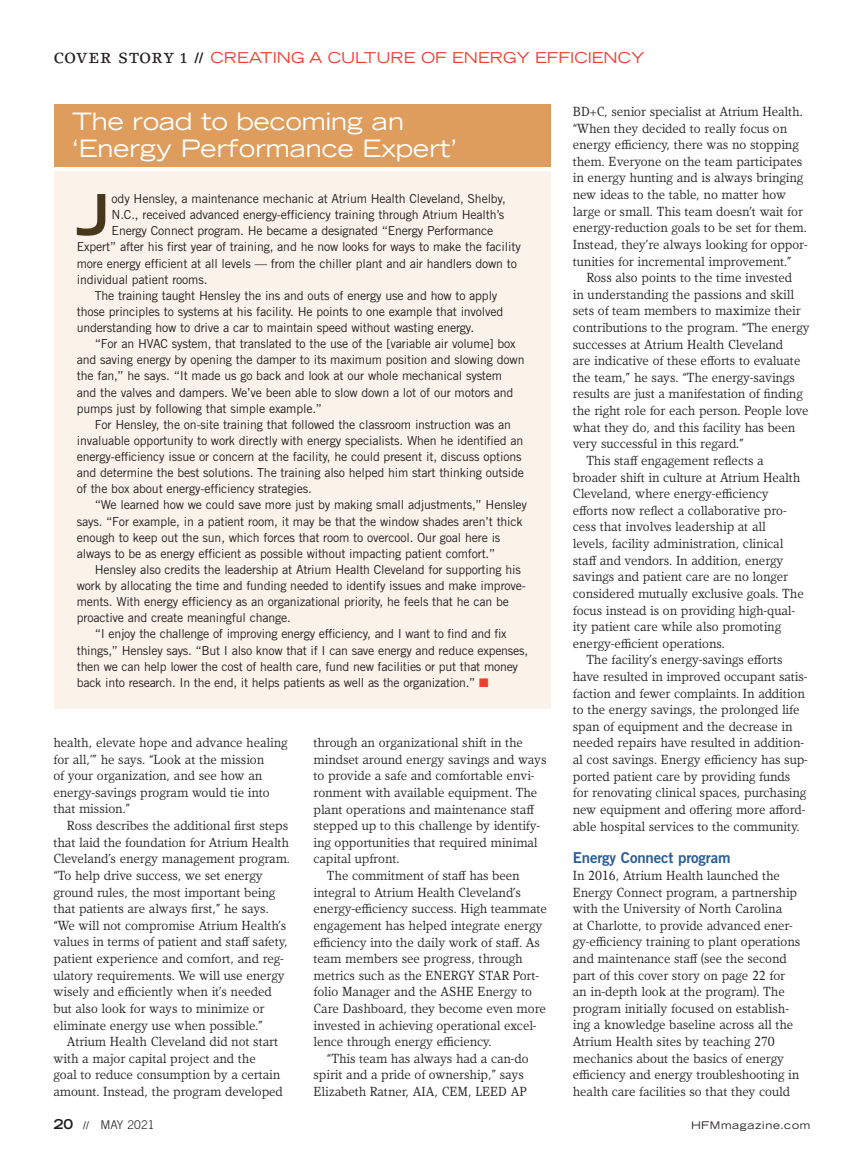
<style>
.page{position:relative;width:864px;height:1161px;background:#fff}
.page>*{position:absolute;margin:0;border:0;box-sizing:border-box;transform-origin:0 0}
.SIDE_dropcap{font:700 expanded 56.7px "Trade Gothic LT Std";color:#47371b}
.SIDE_head{font:expanded 24px/27px "Trade Gothic LT Std";color:#fff}
.INT_side_body{font:expanded 15px "Trade Gothic LT Std";color:#ef3e2e}
.subhead{font:15px "Trade Gothic LT Std Bd 2";letter-spacing:-.01em;color:#2c5c92}
.body_no_indent{font:13.5px/16.6px "Kandal";color:#231f20}
.SIDE_body{font:12.3px/16px "Trade Gothic LT Std";letter-spacing:-.015em;color:#231f20}
.SIDE_dropcap-2{font:12.3px "Trade Gothic LT Std";letter-spacing:-.015em;color:#231f20}
.t1{font:300 12px "Trade Gothic LT Std";letter-spacing:.01em;color:#231f20}
.t2{font:expanded 10.5px "Trade Gothic LT Std";letter-spacing:.06em;color:#231f20}
.s1{font-family:"Lino Letter Std";font-weight:500;font-stretch:normal;font-size:14.4px;color:#231f20}
.s2{font-family:"Trade Gothic LT Std Bd Cn 20";font-stretch:normal;font-size:14.4px;color:#231f20}
.s3{color:#ef3e2e}
.s4{font-weight:700;font-stretch:expanded;font-size:13.5px}
.s5{font-weight:400;font-stretch:expanded;font-size:10.5px}
</style>
<div class="page">
<div style="left:54px;top:172px;width:497px;height:537px;background:#fbf3ea"></div>
<div style="left:54px;top:104px;width:497px;height:62px;background:#de9d5c"></div>
<p class="INT_side_body" style="left:54px;top:48px;width:592px"><span class="s1">COVER STORY 1</span> <span class="s2">//</span> CREATING A CULTURE OF ENERGY EFFICIENCY</p>
<p class="SIDE_head" style="left:72px;top:108px;width:387px">The road to becoming an ‘Energy Performance Expert’</p>
<p class="SIDE_dropcap" style="left:76px;top:178px;width:36px">J</p>
<p class="SIDE_dropcap-2" style="left:112px;top:191px;width:396px">ody Hensley, a maintenance mechanic at Atrium Health Cleveland, Shelby,</p>
<p class="SIDE_dropcap-2" style="left:112px;top:207px;width:394px">N.C., received advanced energy-efficiency training through Atrium Health’s</p>
<p class="SIDE_dropcap-2" style="left:112px;top:223px;width:383px">Energy Connect program. He became a designated “Energy Performance</p>
<p class="SIDE_dropcap-2" style="left:77px;top:240px;width:446px">Expert” after his first year of training, and he now looks for ways to make the facility</p>
<p class="SIDE_dropcap-2" style="left:77px;top:256px;width:442px">more energy efficient at all levels — from the chiller plant and air handlers down to</p>
<p class="SIDE_dropcap-2" style="left:77px;top:272px;width:132px">individual patient rooms.</p>
<p class="SIDE_body" style="left:77px;top:287px;width:428px;text-indent:18px">The training taught Hensley the ins and outs of energy use and how to apply those principles to systems at his facility. He points to one example that involved understanding how to drive a car to maintain speed without wasting energy.</p>
<p class="SIDE_body" style="left:77px;top:336px;width:449px;text-indent:18px">“For an HVAC system, that translated to the use of the [variable air volume] box and saving energy by opening the damper to its maximum position and slowing down the fan,” he says. “It made us go back and look at our whole mechanical system and the valves and dampers. We’ve been able to slow down a lot of our motors and pumps just by following that simple example.”</p>
<p class="SIDE_body" style="left:77px;top:416px;width:449px;text-indent:18px">For Hensley, the on-site training that followed the classroom instruction was an invaluable opportunity to work directly with energy specialists. When he identified an energy-efficiency issue or concern at the facility, he could present it, discuss options and determine the best solutions. The training also helped him start thinking outside of the box about energy-efficiency strategies.</p>
<p class="SIDE_body" style="left:77px;top:497px;width:452px;text-indent:18px">“We learned how we could save more just by making small adjustments,” Hensley says. “For example, in a patient room, it may be that the window shades aren’t thick enough to keep out the sun, which forces that room to overcool. Our goal here is always to be as energy efficient as possible without impacting patient comfort.”</p>
<p class="SIDE_body" style="left:77px;top:561px;width:451px;text-indent:18px">Hensley also credits the leadership at Atrium Health Cleveland for supporting his work by allocating the time and funding needed to identify issues and make improve&shy;ments. With energy efficiency as an organizational priority, he feels that he can be proactive and create meaningful change.</p>
<p class="SIDE_body" style="left:77px;top:626px;width:453px;text-indent:18px">“I enjoy the challenge of improving energy efficiency, and I want to find and fix things,” Hensley says. “But I also know that if I can save energy and reduce expenses, then we can help lower the cost of health care, fund new facilities or put that money back into research. In the end, it helps patients as well as the organization.” <span class="s3">■</span></p>
<p class="body_no_indent" style="left:53px;top:734px;width:236px">health, elevate hope and advance healing for all,’” he says. “Look at the mission<br>of your organization, and see how an energy-savings program would tie into that mission.”</p>
<p class="body_no_indent" style="left:53px;top:817px;width:238px;text-indent:14px">Ross describes the additional first steps that laid the foundation for Atrium Health Cleveland’s energy management program. “To help drive success, we set energy ground rules, the most important being that patients are always first,” he says. “We will not compromise Atrium Health’s values in terms of patient and staff safety, patient experience and comfort, and reg&shy;ulatory requirements. We will use energy wisely and efficiently when it’s needed but also look for ways to minimize or eliminate energy use when possible.”</p>
<p class="body_no_indent" style="left:53px;top:1033px;width:231px;text-indent:14px">Atrium Health Cleveland did not start with a major capital project and the<br>goal to reduce consumption by a certain amount. Instead, the program developed</p>
<p class="body_no_indent" style="left:313px;top:734px;width:235px">through an organizational shift in the mindset around energy savings and ways to provide a safe and comfortable envi&shy;ronment with available equipment. The plant operations and maintenance staff stepped up to this challenge by identify&shy;ing opportunities that required minimal capital upfront.</p>
<p class="body_no_indent" style="left:313px;top:867px;width:235px;text-indent:14px">The commitment of staff has been integral to Atrium Health Cleveland’s energy-efficiency success. High teammate engagement has helped integrate energy efficiency into the daily work of staff. As team members see progress, through metrics such as the ENERGY STAR Port&shy;folio Manager and the ASHE Energy to Care Dashboard, they become even more invested in achieving operational excel&shy;lence through energy efficiency.</p>
<p class="body_no_indent" style="left:313px;top:1050px;width:217px;text-indent:14px">“This team has always had a can-do spirit and a pride of ownership,” says<br>Elizabeth Ratner, AIA, CEM, LEED AP</p>
<p class="body_no_indent" style="left:573px;top:103px;width:236px">BD+C, senior specialist at Atrium Health. “When they decided to really focus on energy efficiency, there was no stopping them. Everyone on the team participates in energy hunting and is always bringing new ideas to the table, no matter how large or small. This team doesn’t wait for energy-reduction goals to be set for them.<br>Instead, they’re always looking for oppor&shy;tunities for incremental improvement.”</p>
<p class="body_no_indent" style="left:573px;top:269px;width:238px;text-indent:14px">Ross also points to the time invested<br>in understanding the passions and skill sets of team members to maximize their contributions to the program. “The energy successes at Atrium Health Cleveland<br>are indicative of these efforts to evaluate the team,” he says. “The energy-savings results are just a manifestation of finding the right role for each person. People love what they do, and this facility has been very successful in this regard.”</p>
<p class="body_no_indent" style="left:573px;top:452px;width:232px;text-indent:14px">This staff engagement reflects a broader shift in culture at Atrium Health Cleveland, where energy-efficiency efforts now reflect a collaborative pro&shy;cess that involves leadership at all levels, facility administration, clinical staff and vendors. In addition, energy savings and patient care are no longer considered mutually exclusive goals. The focus instead is on providing high-qual&shy;ity patient care while also promoting energy-efficient operations.</p>
<p class="body_no_indent" style="left:573px;top:652px;width:237px;text-indent:14px">The facility’s energy-savings efforts have resulted in improved occupant satis&shy;faction and fewer complaints. In addition to the energy savings, the prolonged life span of equipment and the decrease in needed repairs have resulted in addition&shy;al cost savings. Energy efficiency has sup&shy;ported patient care by providing funds for renovating clinical spaces, purchasing new equipment and offering more afford&shy;able hospital services to the community.</p>
<p class="subhead" style="left:573px;top:849px;width:159px">Energy Connect program</p>
<p class="body_no_indent" style="left:573px;top:867px;width:229px">In 2016, Atrium Health launched the Energy Connect program, a partnership with the University of North Carolina<br>at Charlotte, to provide advanced ener&shy;gy-efficiency training to plant operations and maintenance staff (see the second part of this cover story on page 22 for an in-depth look at the program). The program initially focused on establish&shy;ing a knowledge baseline across all the Atrium Health sites by teaching 270 mechanics about the basics of energy efficiency and energy troubleshooting in health care facilities so that they could</p>
<p class="t1" style="left:54px;top:1118px;width:102px"><span class="s4">20</span> <span class="s5">//</span> MAY 2021</p>
<p class="t2" style="left:691px;top:1118px;width:121px">HFMmagazine.com</p>
</div>
